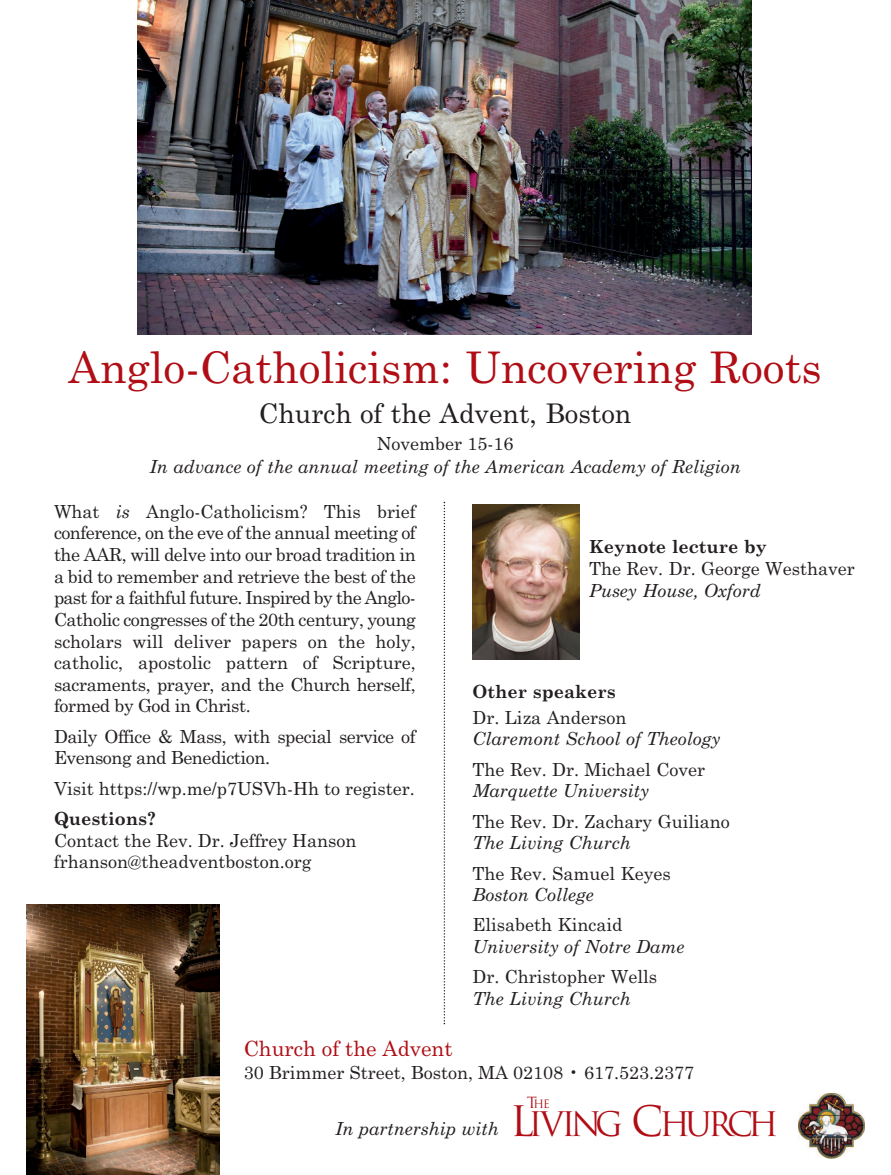
<style>
.page{position:relative;width:891px;height:1175px;background:#fff}
.page>*{position:absolute;margin:0;border:0;box-sizing:border-box;transform-origin:0 0}
.t1{font:43.5px "Century Schoolbook";color:#b00d15}
.t2{font:33px "Trajan";letter-spacing:-.155em;color:#b00d15}
.t3{font:27px "Century Schoolbook";color:#231f20}
.t4{font:21px "Century Schoolbook";color:#b00d15}
.t5{font:18px/21.6px "Century Schoolbook";color:#231f20;text-align:justify}
.t6{font:italic 18px "Century Schoolbook";color:#231f20}
.t7{font:18px/21.6px "Century Schoolbook";letter-spacing:-.02em;color:#231f20}
.t8{font:700 18px "Century Schoolbook";color:#231f20}
.t9{font:11.25px "Trajan";color:#b00d15}
.s1{font-style:italic}
.s2{font-size:15px}
.s3{font-size:40.8px}
</style>
<div class="page">
<img style="left:138px;top:0;width:614px;height:334px">
<img style="left:26px;top:904px;width:193px;height:270px">
<svg style="left:444px;top:502px;width:1px;height:522px"></svg>
<img style="left:799px;top:1093px;width:65px;height:65px">
<img style="left:473px;top:504px;width:106px;height:156px">
<h1 class="t1" style="left:69px;top:343px;width:755px">Anglo-Catholicism: Uncovering Roots</h1>
<h3 class="t3" style="left:259px;top:398px;width:374px">Church of the Advent, Boston</h3>
<p class="t5" style="left:377px;top:433px;width:138px">November 15-16</p>
<p class="t6" style="left:150px;top:456px;width:593px">In advance of the annual meeting of the American Academy of Religion</p>
<p class="t5" style="left:54px;top:501px;width:363px">What <span class="s1">is</span> Anglo-Catholicism? This brief conference, on the eve of the annual meeting of the AAR, will delve into our broad tradition in a bid to remember and retrieve the best of the past for a faithful future. Inspired by the Anglo-Catholic congresses of the 20th century, young scholars will deliver papers on the holy, catholic, apostolic pattern of Scripture, sacraments, prayer, and the Church herself, formed by God in Christ.</p>
<p class="t7" style="left:54px;top:725px;width:363px">Daily Office &amp; Mass, with special service of<br>Evensong and Benediction.</p>
<p class="t5" style="left:54px;top:777px;width:362px">Visit https://wp.me/p7USVh-Hh to register.</p>
<p class="t8" style="left:54px;top:808px;width:104px">Questions?</p>
<p class="t5" style="left:54px;top:829px;width:304px">Contact the Rev. Dr. Jeffrey Hanson frhanson@theadventboston.org</p>
<p class="t8" style="left:589px;top:536px;width:179px">Keynote lecture by</p>
<p class="t5" style="left:589px;top:558px;width:267px">The Rev. Dr. George Westhaver</p>
<p class="t6" style="left:589px;top:580px;width:173px">Pusey House, Oxford</p>
<p class="t8" style="left:472px;top:681px;width:145px">Other speakers</p>
<p class="t5" style="left:472px;top:706px;width:155px">Dr. Liza Anderson</p>
<p class="t6" style="left:472px;top:728px;width:250px">Claremont School of Theology</p>
<p class="t5" style="left:473px;top:758px;width:234px">The Rev. Dr. Michael Cover</p>
<p class="t6" style="left:472px;top:780px;width:178px">Marquette University</p>
<p class="t5" style="left:472px;top:810px;width:259px">The Rev. Dr. Zachary Guiliano</p>
<p class="t6" style="left:472px;top:832px;width:160px">The Living Church</p>
<p class="t5" style="left:472px;top:862px;width:200px">The Rev. Samuel Keyes</p>
<p class="t6" style="left:472px;top:884px;width:123px">Boston College</p>
<p class="t5" style="left:472px;top:914px;width:151px">Elisabeth Kincaid</p>
<p class="t6" style="left:472px;top:936px;width:214px">University of Notre Dame</p>
<p class="t5" style="left:472px;top:966px;width:186px">Dr. Christopher Wells</p>
<p class="t6" style="left:472px;top:988px;width:160px">The Living Church</p>
<p class="t4" style="left:244px;top:1036px;width:210px">Church of the Advent</p>
<p class="t5" style="left:244px;top:1062px;width:452px">30 Brimmer Street, Boston, MA 02108 • 617.523.2377</p>
<p class="t6" style="left:335px;top:1118px;width:165px">In partnership with</p>
<p class="t9" style="left:527px;top:1097px;width:24px"><span class="s2">T</span>HE</p>
<h2 class="t2" style="left:510px;top:1105px;width:270px"><span class="s3">L</span>IVING <span class="s3">C</span>HURCH</h2>
</div>
